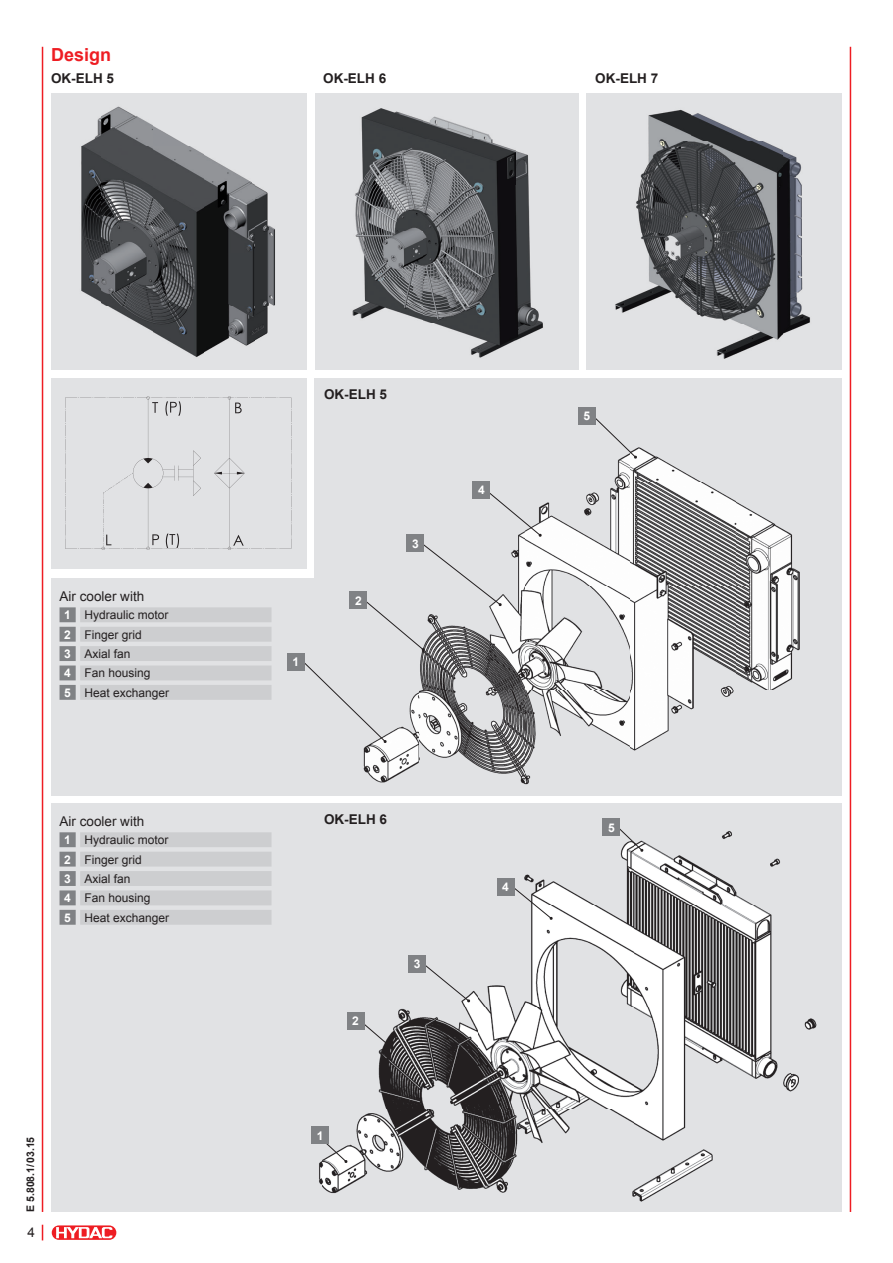
<style>
.page{position:relative;width:893px;height:1263px;background:#fff}
.page>*{position:absolute;margin:0;border:0;box-sizing:border-box;transform-origin:0 0}
.t1{font:700 18px "Arial";color:#ee1d23}
.t2{font:700 13.5px "Arial";color:#231f20}
.t3{font:13.5px "Arial";color:#231f20}
.t4{font:12px/19.4px "Arial";color:#231f20}
.t5{font:700 12px "Arial";color:#fff}
.t6{font:700 10.5px "Arial";color:#231f20}
.s1{font-weight:700;color:#fff}
</style>
<div class="page">
<div style="left:51px;top:1225px;width:66px;height:15px;border:1px solid #fff;border-radius:7px"></div>
<svg style="left:52px;top:1225px;width:64px;height:15px"></svg>
<svg style="left:56px;top:1227px;width:56px;height:11px"></svg>
<svg style="left:42px;top:1225px;width:1px;height:15px"></svg>
<hr style="left:42px;top:47px;width:1px;height:1165px;background:#ee1d23">
<hr style="left:850px;top:47px;width:1px;height:1165px;background:#ee1d23">
<div style="left:51px;top:94px;width:255px;height:276px;background:#e1e2e4"></div>
<img style="left:81px;top:106px;width:194px;height:251px">
<div style="left:315px;top:94px;width:263px;height:276px;background:#e1e2e4"></div>
<img style="left:352px;top:108px;width:191px;height:250px">
<div style="left:587px;top:94px;width:255px;height:276px;background:#e1e2e4"></div>
<img style="left:615px;top:109px;width:195px;height:250px">
<div style="left:51px;top:578px;width:281px;height:217px;background:#e1e2e4"></div>
<div style="left:51px;top:804px;width:791px;height:408px;background:#e1e2e4"></div>
<img style="left:311px;top:818px;width:506px;height:384px">
<img style="left:315px;top:378px;width:527px;height:417px">
<div style="left:51px;top:378px;width:255px;height:190px;background:#e1e2e4"></div>
<img style="left:65px;top:396px;width:227px;height:154px">
<svg style="left:419px;top:960px;width:51px;height:42px"></svg>
<svg style="left:501px;top:877px;width:52px;height:43px"></svg>
<div style="left:409px;top:955px;width:17px;height:17px;background:#808285"></div>
<div style="left:473px;top:481px;width:17px;height:17px;background:#808285"></div>
<div style="left:497px;top:878px;width:17px;height:17px;background:#808285"></div>
<svg style="left:590px;top:413px;width:47px;height:46px;background:#d9dadc"></svg>
<svg style="left:609px;top:819px;width:34px;height:33px"></svg>
<div style="left:578px;top:408px;width:17px;height:17px;background:#808285"></div>
<div style="left:603px;top:819px;width:17px;height:17px;background:#808285"></div>
<svg style="left:361px;top:490px;width:181px;height:161px;background:#d7d8da"></svg>
<svg style="left:352px;top:1013px;width:42px;height:37px"></svg>
<div style="left:350px;top:592px;width:17px;height:17px;background:#808285"></div>
<div style="left:347px;top:1012px;width:17px;height:17px;background:#808285"></div>
<div style="left:301px;top:659px;width:86px;height:84px;background:#e1e2e4"></div>
<svg style="left:316px;top:1134px;width:32px;height:29px"></svg>
<div style="left:287px;top:653px;width:17px;height:17px;background:#808285"></div>
<div style="left:312px;top:1127px;width:17px;height:17px;background:#808285"></div>
<svg style="left:60px;top:832px;width:212px;height:93px"></svg>
<svg style="left:60px;top:607px;width:212px;height:93px"></svg>
<h1 class="t1" style="left:51px;top:42px;width:62px">Design</h1>
<p class="t2" style="left:51px;top:69px;width:65px">OK-ELH 5</p>
<p class="t2" style="left:323px;top:69px;width:65px">OK-ELH 6</p>
<p class="t2" style="left:595px;top:69px;width:65px">OK-ELH 7</p>
<p class="t3" style="left:60px;top:588px;width:86px">Air cooler with</p>
<p class="t4" style="left:64px;top:605px;width:106px"><span class="s1">1</span> Hydraulic motor<br><span class="s1">2</span> Finger grid<br><span class="s1">3</span> Axial fan<br><span class="s1">4</span> Fan housing<br><span class="s1">5</span> Heat exchanger</p>
<p class="t3" style="left:60px;top:813px;width:86px">Air cooler with</p>
<p class="t4" style="left:64px;top:830px;width:106px"><span class="s1">1</span> Hydraulic motor<br><span class="s1">2</span> Finger grid<br><span class="s1">3</span> Axial fan<br><span class="s1">4</span> Fan housing<br><span class="s1">5</span> Heat exchanger</p>
<p class="t6" style="left:23px;top:1212px;width:77px;rotate:-90deg">E 5.808.1/03.15</p>
<p class="t3" style="left:27px;top:1223px;width:9px">4</p>
<p class="t2" style="left:324px;top:386px;width:65px">OK-ELH 5</p>
<p class="t5" style="left:293px;top:654px;width:8px">1</p>
<p class="t5" style="left:355px;top:593px;width:8px">2</p>
<p class="t5" style="left:412px;top:536px;width:8px">3</p>
<p class="t5" style="left:478px;top:482px;width:8px">4</p>
<p class="t2" style="left:324px;top:810px;width:65px">OK-ELH 6</p>
<p class="t5" style="left:352px;top:1013px;width:8px">2</p>
<p class="t5" style="left:317px;top:1127px;width:8px">1</p>
<p class="t5" style="left:414px;top:956px;width:8px">3</p>
<p class="t5" style="left:502px;top:879px;width:8px">4</p>
<p class="t5" style="left:583px;top:408px;width:8px">5</p>
<p class="t5" style="left:608px;top:819px;width:8px">5</p>
</div>
